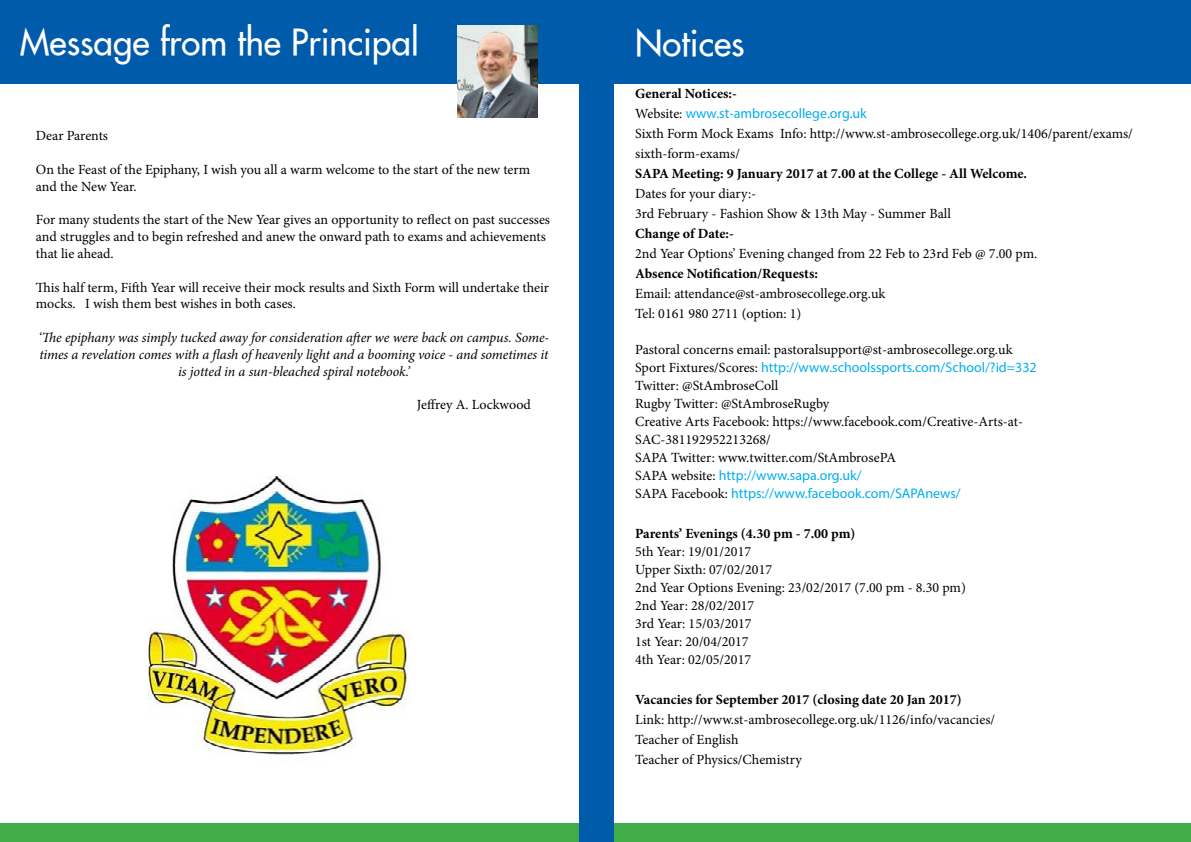
<style>
.page{position:relative;width:1191px;height:842px;background:#fff}
.page>*{position:absolute;margin:0;border:0;box-sizing:border-box;transform-origin:0 0}
.t1{font:36px "Fusi Normal";color:#fff}
.t2{font:14px/18px "Minion Pro";color:#000}
.t3{font:italic 14px/16.8px "Minion Pro";letter-spacing:-.01em;color:#000;text-align:center}
.t4{font:700 14px "Minion Pro";color:#000}
.t5{font:14px/18px "Myriad Pro";color:#00aeef}
.s1{font-family:"Minion Pro";color:#000}
</style>
<div class="page">
<div style="left:595px;top:0;width:596px;height:83px;background:#005baa"></div>
<div style="left:0;top:0;width:595px;height:83px;background:#005baa"></div>
<img style="left:457px;top:26px;width:81px;height:91px">
<div style="left:0;top:823px;width:1191px;height:19px;background:#41ad49"></div>
<div style="left:579px;top:0;width:34px;height:842px;background:#005baa"></div>
<img style="left:148px;top:476px;width:261px;height:279px">
<h1 class="t1" style="left:20px;top:19px;width:400px">Message from the Principal</h1>
<h1 class="t1" style="left:635px;top:20px;width:111px">Notices</h1>
<p class="t4" style="left:635px;top:84px;width:103px">General Notices:-</p>
<p class="t5" style="left:635px;top:104px;width:233px"><span class="s1">Website:</span> www.st-ambrosecollege.org.uk</p>
<p class="t2" style="left:635px;top:124px;width:499px;line-height:20px">Sixth Form Mock Exams Info: http://www.st-ambrosecollege.org.uk/1406/parent/exams/ sixth-form-exams/</p>
<p class="t4" style="left:635px;top:164px;width:393px">SAPA Meeting: 9 January 2017 at 7.00 at the College - All Welcome.</p>
<p class="t2" style="left:635px;top:184px;width:317px;line-height:20px">Dates for your diary:-<br>3rd February - Fashion Show &amp; 13th May - Summer Ball</p>
<p class="t4" style="left:635px;top:224px;width:100px">Change of Date:-</p>
<p class="t2" style="left:635px;top:245px;width:404px">2nd Year Options’ Evening changed from 22 Feb to 23rd Feb @ 7.00 pm.</p>
<p class="t4" style="left:635px;top:264px;width:184px">Absence Notification/Requests:</p>
<p class="t2" style="left:635px;top:284px;width:252px;line-height:20px">Email: attendance@st-ambrosecollege.org.uk<br>Tel: 0161 980 2711 (option: 1)</p>
<p class="t2" style="left:635px;top:341px;width:379px">Pastoral concerns email: pastoralsupport@st-ambrosecollege.org.uk</p>
<p class="t5" style="left:635px;top:358px;width:403px"><span class="s1">Sport Fixtures/Scores:</span> http://www.schoolssports.com/School/?id=332</p>
<p class="t2" style="left:635px;top:377px;width:389px">Twitter: @StAmbroseColl<br>Rugby Twitter: @StAmbroseRugby<br>Creative Arts Facebook: https://www.facebook.com/Creative-Arts-at-SAC-381192952213268/<br>SAPA Twitter: www.twitter.com/StAmbrosePA</p>
<p class="t5" style="left:635px;top:466px;width:327px"><span class="s1">SAPA website:</span> http://www.sapa.org.uk/<br><span class="s1">SAPA Facebook:</span> https://www.facebook.com/SAPAnews/</p>
<p class="t4" style="left:635px;top:524px;width:222px">Parents’ Evenings (4.30 pm - 7.00 pm)</p>
<p class="t2" style="left:635px;top:543px;width:332px">5th Year: 19/01/2017<br>Upper Sixth: 07/02/2017<br>2nd Year Options Evening: 23/02/2017 (7.00 pm - 8.30 pm)<br>2nd Year: 28/02/2017<br>3rd Year: 15/03/2017<br>1st Year: 20/04/2017<br>4th Year: 02/05/2017</p>
<p class="t4" style="left:635px;top:690px;width:328px">Vacancies for September 2017 (closing date 20 Jan 2017)</p>
<p class="t2" style="left:635px;top:710px;width:361px;line-height:20px">Link: http://www.st-ambrosecollege.org.uk/1126/info/vacancies/<br>Teacher of English<br>Teacher of Physics/Chemistry</p>
<p class="t2" style="left:36px;top:127px;width:74px">Dear Parents</p>
<p class="t2" style="left:36px;top:161px;width:496px;line-height:16.8px">On the Feast of the Epiphany, I wish you all a warm welcome to the start of the new term and the New Year.</p>
<p class="t2" style="left:36px;top:211px;width:515px;line-height:16.8px">For many students the start of the New Year gives an opportunity to reflect on past successes and struggles and to begin refreshed and anew the onward path to exams and achievements that lie ahead.</p>
<p class="t2" style="left:36px;top:279px;width:515px;line-height:16.8px">This half term, Fifth Year will receive their mock results and Sixth Form will undertake their mocks. I wish them best wishes in both cases.</p>
<p class="t3" style="left:39px;top:329px;width:512px">‘The epiphany was simply tucked away for consideration after we were back on campus. Some&shy;times a revelation comes with a flash of heavenly light and a booming voice - and sometimes it is jotted in a sun-bleached spiral notebook.’</p>
<p class="t2" style="left:417px;top:396px;width:116px">Jeffrey A. Lockwood</p>
</div>
